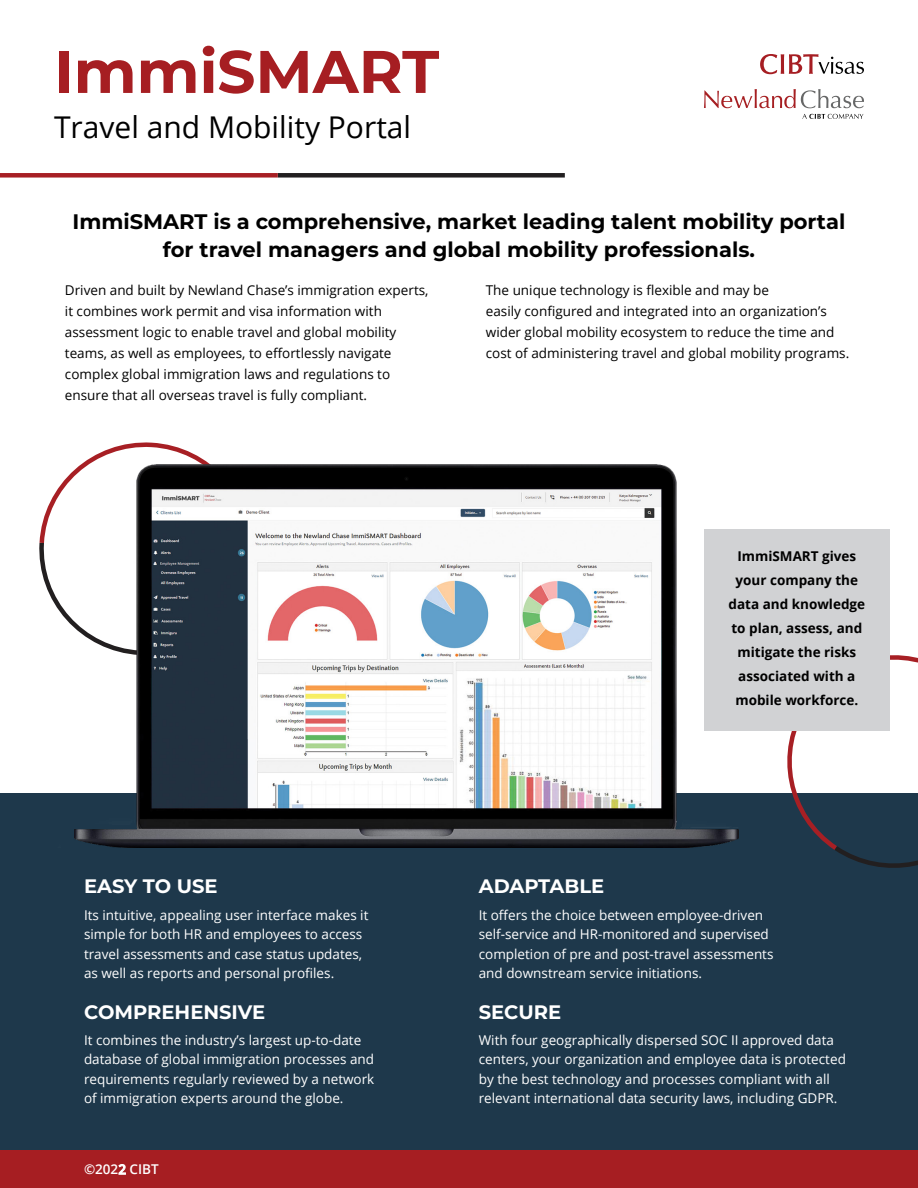
<style>
.page{position:relative;width:918px;height:1188px;background:#fff}
.page>*{position:absolute;margin:0;border:0;box-sizing:border-box;transform-origin:0 0}
.t1{font:700 60px "Montserrat";color:#a61e22}
.t2{font:30px "Open Sans";color:#000}
.t3{font:700 21px/28.5px "Montserrat";color:#000;text-align:center}
.t4{font:700 19.5px "Montserrat";color:#fff}
.t5{font:13.5px/19.5px "Open Sans";color:#fff}
.t6{font:13.5px/21px "Open Sans";color:#000}
.t7{font:700 13.5px/24px "Open Sans";color:#000;text-align:center}
.t8{font:600 13.5px "Open Sans";color:#fff}
</style>
<div class="page">
<div style="left:0;top:793px;width:918px;height:362px;background:#1e384b"></div>
<div style="left:0;top:1150px;width:918px;height:38px;background:#a61e22"></div>
<svg style="left:39px;top:442px;width:171px;height:161px"></svg>
<svg style="left:787px;top:655px;width:131px;height:213px"></svg>
<div style="left:278px;top:173px;width:287px;height:5px;background:#221f20"></div>
<div style="left:0;top:173px;width:278px;height:5px;background:#a71f24"></div>
<svg style="left:760px;top:54px;width:104px;height:20px"></svg>
<svg style="left:704px;top:89px;width:160px;height:19px"></svg>
<svg style="left:802px;top:114px;width:61px;height:5px"></svg>
<img style="left:54px;top:464px;width:685px;height:384px">
<div style="left:704px;top:529px;width:186px;height:202px;background:#d1d2d4"></div>
<h1 class="t1" style="left:54px;top:28px;width:387px">ImmiSMART</h1>
<h2 class="t2" style="left:54px;top:106px;width:359px">Travel and Mobility Portal</h2>
<h3 class="t3" style="left:73px;top:206px;width:774px">ImmiSMART is a comprehensive, market leading talent mobility portal for travel managers and global mobility professionals.</h3>
<p class="t6" style="left:65px;top:279px;width:365px">Driven and built by Newland Chase’s immigration experts, it combines work permit and visa information with assessment logic to enable travel and global mobility teams, as well as employees, to effortlessly navigate complex global immigration laws and regulations to ensure that all overseas travel is fully compliant.</p>
<p class="t6" style="left:486px;top:279px;width:365px">The unique technology is flexible and may be<br>easily configured and integrated into an organization’s wider global mobility ecosystem to reduce the time and cost of administering travel and global mobility programs.</p>
<p class="t7" style="left:729px;top:543px;width:138px">ImmiSMART gives your company the data and knowledge to plan, assess, and mitigate the risks associated with a mobile workforce.</p>
<h3 class="t4" style="left:84px;top:872px;width:135px">EASY TO USE</h3>
<p class="t5" style="left:84px;top:905px;width:286px">Its intuitive, appealing user interface makes it simple for both HR and employees to access travel assessments and case status updates, as well as reports and personal profiles.</p>
<h3 class="t4" style="left:84px;top:998px;width:183px">COMPREHENSIVE</h3>
<p class="t5" style="left:84px;top:1030px;width:292px">It combines the industry’s largest up-to-date database of global immigration processes and requirements regularly reviewed by a network of immigration experts around the globe.</p>
<p class="t8" style="left:84px;top:1160px;width:76px">©2022 CIBT</p>
<h3 class="t4" style="left:479px;top:872px;width:127px">ADAPTABLE</h3>
<p class="t5" style="left:479px;top:905px;width:296px">It offers the choice between employee-driven self-service and HR-monitored and supervised completion of pre and post-travel assessments and downstream service initiations.</p>
<h3 class="t4" style="left:479px;top:998px;width:84px">SECURE</h3>
<p class="t5" style="left:479px;top:1030px;width:369px">With four geographically dispersed SOC II approved data centers, your organization and employee data is protected by the best technology and processes compliant with all relevant international data security laws, including GDPR.</p>
</div>
